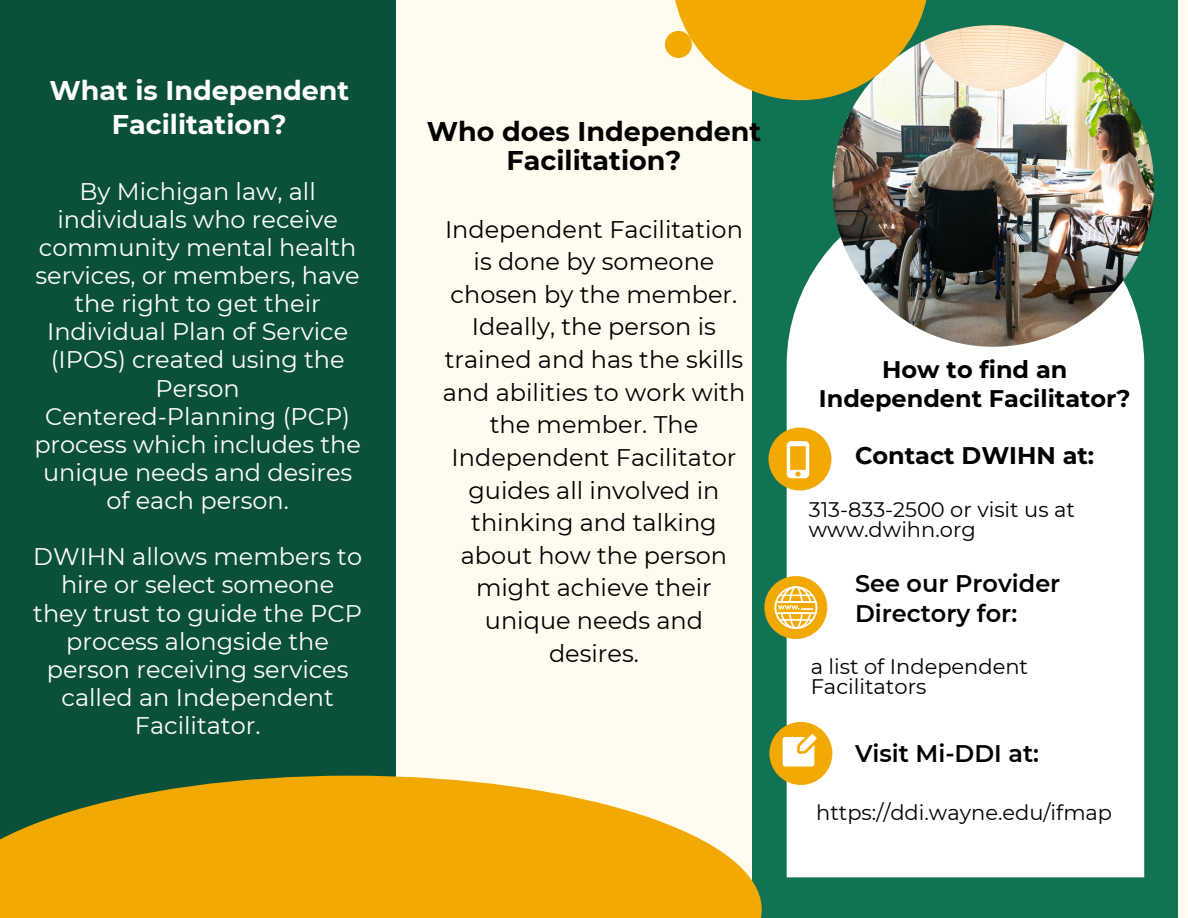
<style>
.page{position:relative;width:1188px;height:918px;background:#fffcef}
.page>*{position:absolute;margin:0;border:0;box-sizing:border-box;transform-origin:0 0}
.t1{font:700 27px/29.2px "Montserrat";color:#000;text-align:center}
.t2{font:700 27px/33.8px "Montserrat";color:#fff;text-align:center}
.t3{font:24px/28.2px "Montserrat";color:#fff;text-align:center}
.t4{font:24px/32.5px "Montserrat";color:#000;text-align:center}
.t5{font:700 24px/29.2px "Montserrat";color:#000;text-align:center}
.t6{font:600 24px/30.3px "Montserrat";color:#000}
.t7{font:21px/20.2px "Montserrat";color:#000}
</style>
<div class="page">
<div style="left:753px;top:0;width:425px;height:918px;background:#127254"></div>
<div style="left:787px;top:237px;width:357px;height:640px;background:#fff"></div>
<div style="left:0;top:0;width:396px;height:918px;background:#0b503a"></div>
<img style="left:832px;top:25px;width:322px;height:322px;border-radius:50%">
<svg style="left:673px;top:0;width:257px;height:100px;background:#e9b638"></svg>
<div style="left:768px;top:428px;width:63px;height:63px;background:#f2a904;border-radius:50%"></div>
<div style="left:764px;top:576px;width:63px;height:63px;background:#f2a904;border-radius:50%"></div>
<div style="left:769px;top:722px;width:63px;height:63px;background:#f2a904;border-radius:50%"></div>
<svg style="left:783px;top:734px;width:34px;height:33px"></svg>
<div style="left:665px;top:31px;width:27px;height:27px;background:#f2a904;border-radius:50%"></div>
<svg style="left:0;top:776px;width:762px;height:142px;fill:#f2a904"></svg>
<svg style="left:775px;top:586px;width:42px;height:43px"></svg>
<svg style="left:787px;top:441px;width:22px;height:37px"></svg>
<p class="t2" style="left:49px;top:74px;width:301px">What is Independent<br>Facilitation?</p>
<p class="t3" style="left:34px;top:177px;width:328px">By Michigan law, all individuals who receive community mental health services, or members, have the right to get their<br>Individual Plan of Service (IPOS) created using the<br>Person<br>Centered-Planning (PCP) process which includes the unique needs and desires of each person.</p>
<p class="t3" style="left:33px;top:543px;width:330px">DWIHN allows members to hire or select someone they trust to guide the PCP process alongside the person receiving services called an Independent<br>Facilitator.</p>
<p class="t1" style="left:427px;top:117px;width:336px">Who does Independent<br>Facilitation?</p>
<p class="t4" style="left:443px;top:213px;width:304px">Independent Facilitation is done by someone chosen by the member.<br>Ideally, the person is trained and has the skills and abilities to work with the member. The<br>Independent Facilitator guides all involved in thinking and talking about how the person might achieve their unique needs and desires.</p>
<p class="t5" style="left:819px;top:354px;width:313px">How to find an<br>Independent Facilitator?</p>
<p class="t5" style="left:855px;top:440px;width:241px">Contact DWIHN at:</p>
<p class="t7" style="left:809px;top:499px;width:268px">313-833-2500 or visit us at www.dwihn.org</p>
<p class="t6" style="left:855px;top:568px;width:207px">See our Provider<br>Directory for:</p>
<p class="t7" style="left:811px;top:656px;width:219px">a list of Independent<br>Facilitators</p>
<p class="t6" style="left:855px;top:738px;width:186px">Visit Mi-DDI at:</p>
<p class="t7" style="left:816px;top:802px;width:298px">https://ddi.wayne.edu/ifmap</p>
</div>
